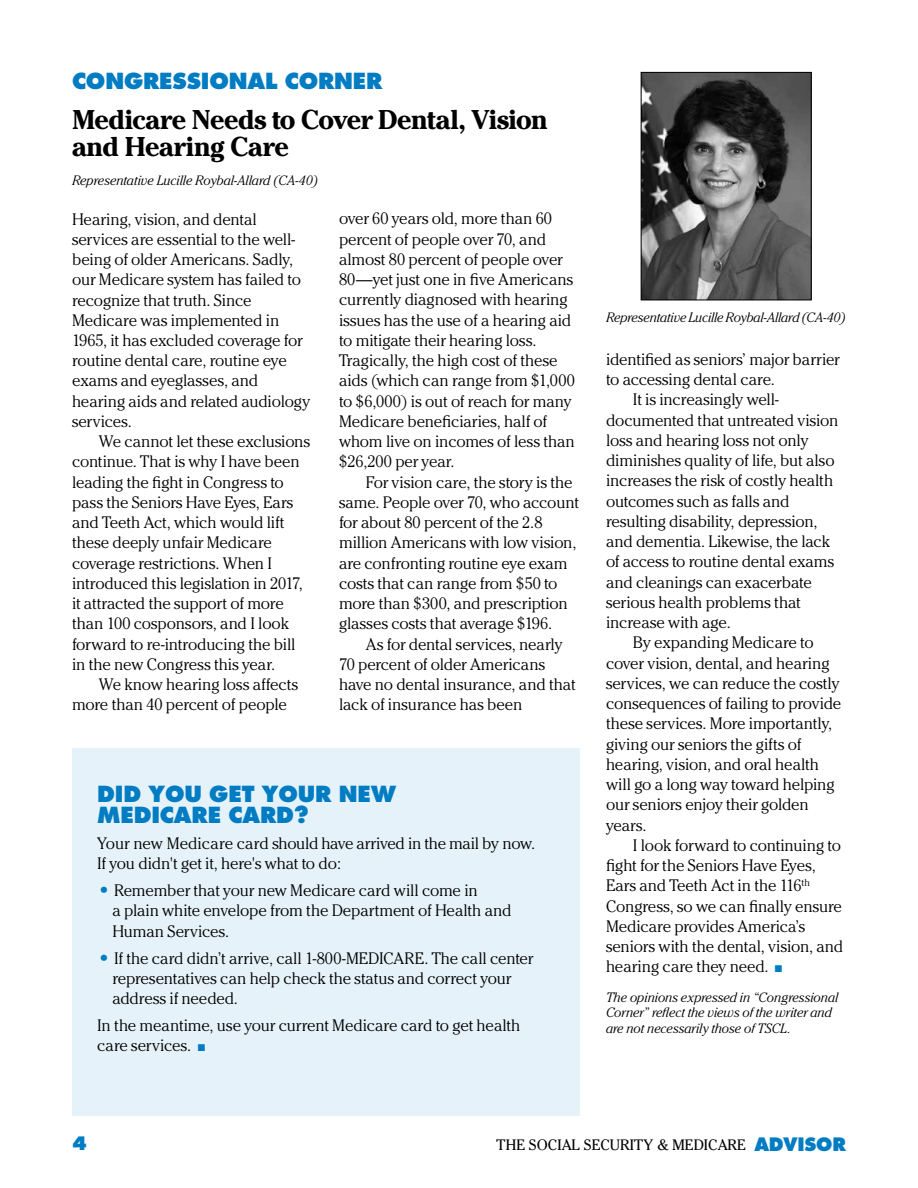
<style>
.page{position:relative;width:918px;height:1188px;background:#fff}
.page>*{position:absolute;margin:0;border:0;box-sizing:border-box;transform-origin:0 0}
.t1{font:700 27px/27px "Cheltenham";letter-spacing:-.015em;color:#000}
.t2{font:800 21.6px/21.6px "Futura";letter-spacing:-.01em;color:#007cc3}
.t3{font:800 18px "Futura";color:#007cc3}
.t4{font:300 16.5px/20.2px "Cheltenham";letter-spacing:-.01em;color:#000}
.t5{font:15px "Cheltenham";color:#000}
.t6{font:italic 300 13.5px/15.8px "Cheltenham";letter-spacing:-.005em;color:#000}
.s1{font-family:"Futura";font-weight:800;color:#007cc3}
.s2{color:#007cc3}
.s3{font-family:"Futura";font-weight:800;font-size:18px;color:#007cc3}
</style>
<div class="page">
<img style="left:643px;top:74px;width:167px;height:224px">
<div style="left:641px;top:72px;width:171px;height:228px;border:1px solid #000"></div>
<div style="left:72px;top:748px;width:507px;height:368px;background:#e6f2f9"></div>
<h2 class="t2" style="left:72px;top:70px;width:312px">CONGRESSIONAL CORNER</h2>
<h1 class="t1" style="left:72px;top:106px;width:477px">Medicare Needs to Cover Dental, Vision and Hearing Care</h1>
<p class="t6" style="left:72px;top:173px;width:248px">Representative Lucille Roybal-Allard (CA-40)</p>
<p class="t4" style="left:72px;top:209px;width:240px">Hearing, vision, and dental services are essential to the well&shy;being of older Americans. Sadly, our Medicare system has failed to recognize that truth. Since<br>Medicare was implemented in<br>1965, it has excluded coverage for routine dental care, routine eye exams and eyeglasses, and hearing aids and related audiology services.</p>
<p class="t4" style="left:72px;top:431px;width:240px;text-indent:27px">We cannot let these exclusions continue. That is why I have been leading the fight in Congress to pass the Seniors Have Eyes, Ears and Teeth Act, which would lift these deeply unfair Medicare coverage restrictions. When I introduced this legislation in 2017, it attracted the support of more than 100 cosponsors, and I look forward to re-introducing the bill in the new Congress this year.</p>
<p class="t4" style="left:72px;top:674px;width:228px;text-indent:27px">We know hearing loss affects more than 40 percent of people</p>
<p class="t4" style="left:339px;top:209px;width:237px">over 60 years old, more than 60 percent of people over 70, and almost 80 percent of people over<br>80—yet just one in five Americans currently diagnosed with hearing issues has the use of a hearing aid to mitigate their hearing loss.<br>Tragically, the high cost of these aids (which can range from $1,000 to $6,000) is out of reach for many<br>Medicare beneficiaries, half of whom live on incomes of less than $26,200 per year.</p>
<p class="t4" style="left:339px;top:472px;width:241px;text-indent:27px">For vision care, the story is the same. People over 70, who account for about 80 percent of the 2.8 million Americans with low vision, are confronting routine eye exam costs that can range from $50 to more than $300, and prescription glasses costs that average $196.</p>
<p class="t4" style="left:339px;top:634px;width:238px;text-indent:27px">As for dental services, nearly<br>70 percent of older Americans have no dental insurance, and that lack of insurance has been</p>
<h2 class="t2" style="left:97px;top:783px;width:301px">DID YOU GET YOUR NEW<br>MEDICARE CARD?</h2>
<p class="t4" style="left:97px;top:833px;width:440px">Your new Medicare card should have arrived in the mail by now.<br>If you didn't get it, here's what to do:</p>
<p class="t4" style="left:112px;top:880px;width:401px;text-indent:-15px"><span class="s1">•</span> Remember that your new Medicare card will come in<br>a plain white envelope from the Department of Health and<br>Human Services.</p>
<p class="t4" style="left:112px;top:948px;width:422px;text-indent:-15px"><span class="s1">•</span> If the card didn’t arrive, call 1-800-MEDICARE. The call center representatives can help check the status and correct your address if needed.</p>
<p class="t4" style="left:97px;top:1015px;width:425px">In the meantime, use your current Medicare card to get health care services. <span class="s2">■</span></p>
<p class="t6" style="left:606px;top:310px;width:242px">Representative Lucille Roybal-Allard (CA-40)</p>
<p class="t4" style="left:606px;top:349px;width:235px">identified as seniors’ major barrier</p>
<p class="t4" style="left:606px;top:369px;width:170px">to accessing dental care.</p>
<p class="t4" style="left:633px;top:390px;width:147px">It is increasingly well-</p>
<p class="t4" style="left:606px;top:410px;width:234px">documented that untreated vision</p>
<p class="t4" style="left:606px;top:430px;width:204px">loss and hearing loss not only</p>
<p class="t4" style="left:606px;top:450px;width:230px">diminishes quality of life, but also</p>
<p class="t4" style="left:606px;top:470px;width:229px">increases the risk of costly health</p>
<p class="t4" style="left:606px;top:491px;width:185px">outcomes such as falls and</p>
<p class="t4" style="left:606px;top:511px;width:213px">resulting disability, depression,</p>
<p class="t4" style="left:606px;top:531px;width:226px">and dementia. Likewise, the lack</p>
<p class="t4" style="left:606px;top:551px;width:230px">of access to routine dental exams</p>
<p class="t4" style="left:606px;top:572px;width:207px">and cleanings can exacerbate</p>
<p class="t4" style="left:606px;top:592px;width:196px">serious health problems that</p>
<p class="t4" style="left:606px;top:612px;width:126px">increase with age.</p>
<p class="t4" style="left:633px;top:632px;width:182px">By expanding Medicare to</p>
<p class="t4" style="left:606px;top:653px;width:225px">cover vision, dental, and hearing</p>
<p class="t4" style="left:606px;top:673px;width:235px">services, we can reduce the costly</p>
<p class="t4" style="left:606px;top:693px;width:237px">consequences of failing to provide</p>
<p class="t4" style="left:606px;top:713px;width:228px">these services. More importantly,</p>
<p class="t4" style="left:606px;top:734px;width:197px">giving our seniors the gifts of</p>
<p class="t4" style="left:606px;top:754px;width:215px">hearing, vision, and oral health</p>
<p class="t4" style="left:606px;top:774px;width:230px">will go a long way toward helping</p>
<p class="t4" style="left:606px;top:794px;width:204px">our seniors enjoy their golden</p>
<p class="t4" style="left:606px;top:815px;width:42px">years.</p>
<p class="t4" style="left:633px;top:835px;width:210px">I look forward to continuing to</p>
<p class="t4" style="left:606px;top:855px;width:211px">fight for the Seniors Have Eyes,</p>
<p class="t4" style="left:606px;top:875px;width:206px">Ears and Teeth Act in the 116<sup>th</sup></p>
<p class="t4" style="left:606px;top:896px;width:238px">Congress, so we can finally ensure</p>
<p class="t4" style="left:606px;top:916px;width:201px">Medicare provides America’s</p>
<p class="t4" style="left:606px;top:936px;width:239px">seniors with the dental, vision, and</p>
<p class="t4" style="left:606px;top:956px;width:178px">hearing care they need. <span class="s2">■</span></p>
<p class="t6" style="left:606px;top:989px;width:234px">The opinions expressed in “Congressional<br>Corner” reflect the views of the writer and are not necessarily those of TSCL.</p>
<p class="t3" style="left:72px;top:1132px;width:16px">4</p>
<p class="t5" style="left:496px;top:1136px;width:351px">THE SOCIAL SECURITY &amp; MEDICARE <span class="s3">ADVISOR</span></p>
</div>
